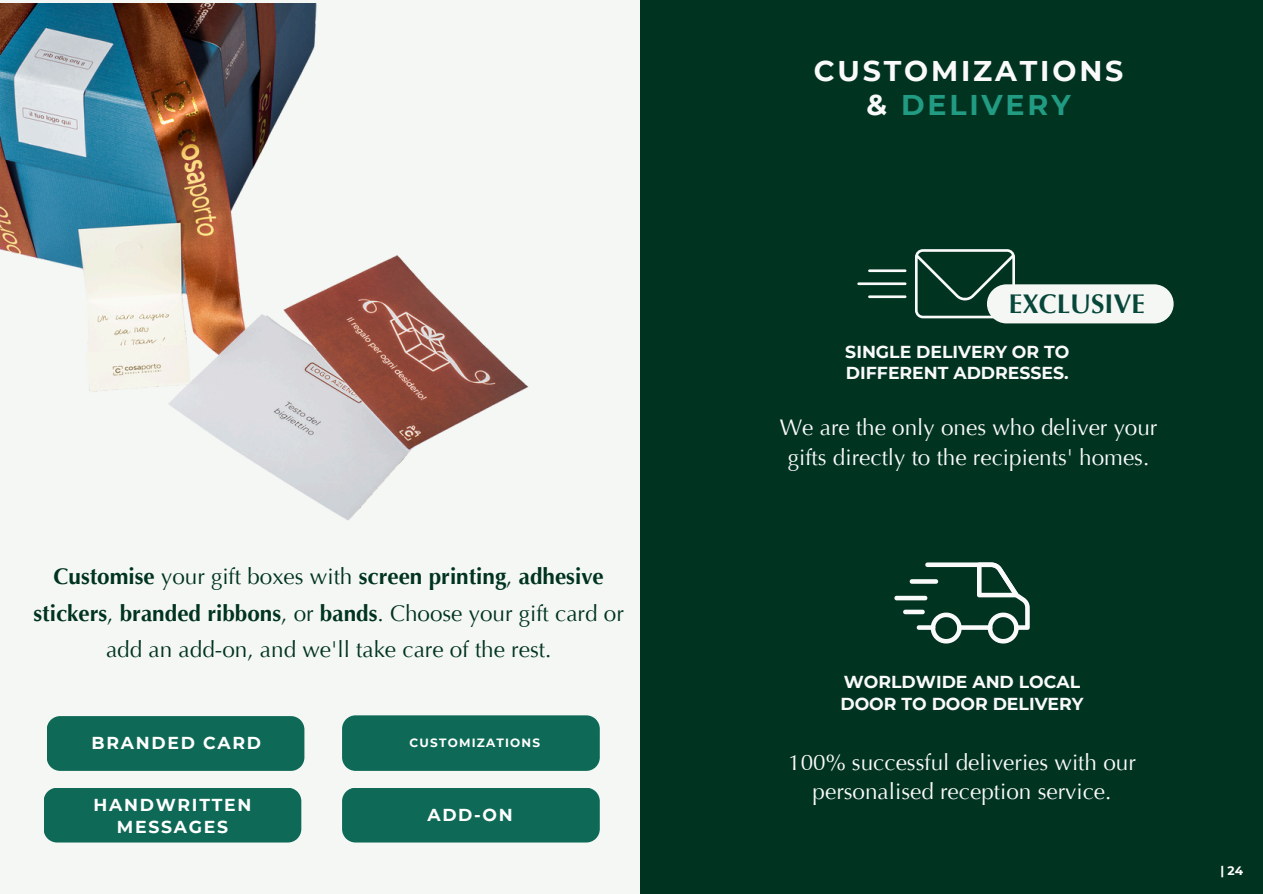
<style>
.page{position:relative;width:1263px;height:894px;background:#fff}
.page>*{position:absolute;margin:0;border:0;box-sizing:border-box;transform-origin:0 0}
.t1{font:700 28.5px/33.8px "Montserrat";letter-spacing:.1em;color:#fafafa;text-align:center}
.t2{font:700 26.85px "Optima LT Pro";color:#074739}
.t3{font:22.5px/36px "Optima LT Pro";color:#003320;text-align:center}
.t4{font:22.5px/29.2px "Optima LT Pro";color:#fafafa;text-align:center}
.t5{font:700 17.25px/22.4px "Montserrat";color:#fafafa}
.t6{font:700 17.25px/21.3px "Montserrat";letter-spacing:.1em;color:#fff;text-align:center}
.t7{font:700 12.15px "Montserrat";color:#fff}
.t8{font:700 12px "Montserrat";letter-spacing:.1em;color:#fff}
.s1{font-weight:700}
.s2{color:#219b82}
</style>
<div class="page">
<div style="left:0;top:0;width:1263px;height:893px;background:#f5f7f5"></div>
<div style="left:641px;top:0;width:622px;height:893px;background:#003320"></div>
<svg style="left:894px;top:562px;width:136px;height:81px"></svg>
<svg style="left:915px;top:249px;width:100px;height:69px"></svg>
<hr style="left:857px;top:282px;width:49px;height:3px;background:#fafafa">
<hr style="left:868px;top:269px;width:38px;height:3px;background:#fafafa">
<hr style="left:868px;top:295px;width:38px;height:3px;background:#fafafa">
<div style="left:987px;top:284px;width:187px;height:39px;background:#f5f7f5;border-radius:20px"></div>
<img style="left:0;top:4px;width:529px;height:516px">
<div style="left:47px;top:716px;width:257px;height:54px;background:#0e6a56"></div>
<div style="left:342px;top:715px;width:258px;height:55px;background:#0e6a56"></div>
<div style="left:44px;top:788px;width:257px;height:54px;background:#0e6a56"></div>
<div style="left:342px;top:788px;width:258px;height:54px;background:#0e6a56"></div>
<p class="t3" style="left:34px;top:561px;width:592px"><span class="s1">Customise</span> your gift boxes with <span class="s1">screen printing</span>, <span class="s1">adhesive stickers</span>, <span class="s1">branded ribbons</span>, or <span class="s1">bands</span>. Choose your gift card or add an add-on, and we'll take care of the rest.</p>
<h3 class="t6" style="left:91px;top:732px;width:171px">BRANDED CARD</h3>
<p class="t8" style="left:410px;top:734px;width:132px">CUSTOMIZATIONS</p>
<p class="t6" style="left:94px;top:794px;width:159px">HANDWRITTEN<br>MESSAGES</p>
<h3 class="t6" style="left:427px;top:804px;width:87px">ADD-ON</h3>
<h3 class="t1" style="left:814px;top:54px;width:311px">CUSTOMIZATIONS &amp; <span class="s2">DELIVERY</span></h3>
<h1 class="t2" style="left:1009px;top:293px;width:137px">EXCLUSIVE</h1>
<h4 class="t5" style="left:845px;top:340px;width:226px;line-height:21.6px">SINGLE DELIVERY OR TO<br>DIFFERENT ADDRESSES.</h4>
<h3 class="t4" style="left:780px;top:415px;width:379px">We are the only ones who deliver your gifts directly to the recipients' homes.</h3>
<h2 class="t5" style="left:840px;top:670px;width:245px">WORLDWIDE AND LOCAL<br>DOOR TO DOOR DELIVERY</h2>
<p class="t4" style="left:788px;top:749px;width:349px">100% successful deliveries with our personalised reception service.</p>
<h3 class="t7" style="left:1220px;top:863px;width:24px">| 24</h3>
</div>
